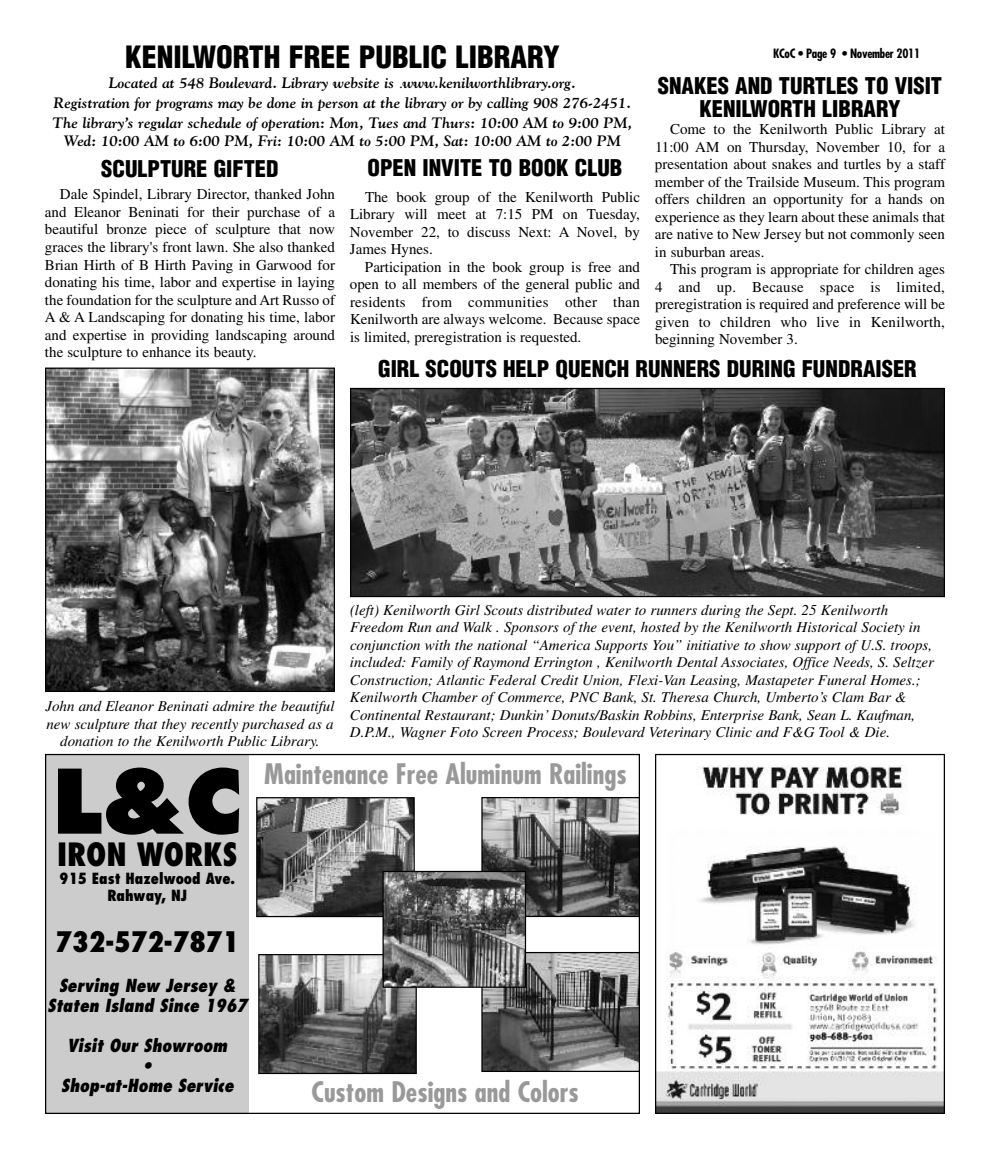
<style>
.page{position:relative;width:990px;height:1159px;background:#fff}
.page>*{position:absolute;margin:0;border:0;box-sizing:border-box;transform-origin:0 0}
.t1{font:800 86.25px "Futura";color:#000}
.t2{font:800 condensed 31.25px "Futura";color:#000}
.t3{font:900 condensed 30px "Helvetica";color:#000}
.t4{font:700 condensed 27.5px "Futura";color:#999}
.t5{font:800 condensed 27.5px "Futura";color:#000}
.t6{font:900 condensed 22.5px/22.5px "Helvetica";color:#000;text-align:center}
.t7{font:italic 800 condensed 17.5px/20px "Futura";color:#000;text-align:center}
.t8{font:15px/17.5px "Times";color:#000;text-align:justify}
.t9{font:italic 15px/17.5px "Times";color:#000;text-align:center}
.t10{font:italic 700 15px/19.6px "Goudy";color:#000;text-align:center}
.t11{font:800 condensed 15px/17.5px "Futura";color:#000;text-align:center}
.t12{font:700 condensed 12.5px "Futura";letter-spacing:-.025em;color:#000}
.s1{font-family:"Times";font-weight:400;font-style:normal}
</style>
<div class="page">
<img style="left:657px;top:765px;width:286px;height:347px">
<div style="left:655px;top:754px;width:290px;height:360px;border:1px solid #000"></div>
<img style="left:47px;top:369px;width:286px;height:321px">
<div style="left:45px;top:367px;width:290px;height:325px;border:1px solid #000"></div>
<img style="left:352px;top:390px;width:591px;height:205px">
<div style="left:350px;top:388px;width:595px;height:209px;border:1px solid #000"></div>
<div style="left:45px;top:755px;width:204px;height:359px;background:#ccc"></div>
<img style="left:483px;top:799px;width:155px;height:116px">
<div style="left:481px;top:797px;width:159px;height:120px;border:1px solid #000"></div>
<img style="left:258px;top:799px;width:155px;height:116px">
<div style="left:256px;top:797px;width:159px;height:120px;border:1px solid #000"></div>
<img style="left:483px;top:954px;width:155px;height:116px">
<div style="left:481px;top:952px;width:159px;height:120px;border:1px solid #000"></div>
<img style="left:260px;top:956px;width:155px;height:116px">
<div style="left:258px;top:954px;width:159px;height:120px;border:1px solid #000"></div>
<img style="left:384px;top:873px;width:140px;height:113px">
<div style="left:382px;top:871px;width:144px;height:117px;border:1px solid #000"></div>
<h3 class="t3" style="left:125px;top:40px;width:436px">KENILWORTH FREE PUBLIC LIBRARY</h3>
<p class="t10" style="left:52px;top:73px;width:582px">Located at 548 Boulevard. Library website is <span class="s1">.</span>www.kenilworthlibrary.org.<br>Registration for programs may be done in person at the library or by calling 908 276-2451.<br>The library’s regular schedule of operation: Mon, Tues and Thurs: 10:00 AM to 9:00 PM, Wed: 10:00 AM to 6:00 PM, Fri: 10:00 AM to 5:00 PM, Sat: 10:00 AM to 2:00 PM</p>
<p class="t12" style="left:773px;top:47px;width:149px">KCoC • Page 9 • November 2011</p>
<h3 class="t6" style="left:658px;top:75px;width:286px">SNAKES AND TURTLES TO VISIT<br>KENILWORTH LIBRARY</h3>
<p class="t8" style="left:655px;top:122px;width:292px;text-indent:15px">Come to the Kenilworth Public Library at 11:00 AM on Thursday, November 10, for a presentation about snakes and turtles by a staff member of the Trailside Museum. This program offers children an opportunity for a hands on experience as they learn about these animals that are native to New Jersey but not commonly seen in suburban areas.</p>
<p class="t8" style="left:655px;top:262px;width:292px;text-indent:15px">This program is appropriate for children ages 4 and up. Because space is limited, preregistration is required and preference will be given to children who live in Kenilworth, beginning November 3.</p>
<h3 class="t6" style="left:101px;top:158px;width:179px">SCULPTURE GIFTED</h3>
<h3 class="t6" style="left:368px;top:157px;width:256px">OPEN INVITE TO BOOK CLUB</h3>
<p class="t8" style="left:45px;top:187px;width:292px;text-indent:15px">Dale Spindel, Library Director, thanked John and Eleanor Beninati for their purchase of a beautiful bronze piece of sculpture that now graces the library's front lawn. She also thanked Brian Hirth of B Hirth Paving in Garwood for donating his time, labor and expertise in laying the foundation for the sculpture and Art Russo of A &amp; A Landscaping for donating his time, labor and expertise in providing landscaping around the sculpture to enhance its beauty.</p>
<p class="t8" style="left:350px;top:189px;width:292px;text-indent:15px">The book group of the Kenilworth Public Library will meet at 7:15 PM on Tuesday, November 22, to discuss Next: A Novel, by James Hynes.</p>
<p class="t8" style="left:350px;top:259px;width:292px;text-indent:15px">Participation in the book group is free and open to all members of the general public and residents from communities other than Kenilworth are always welcome. Because space is limited, preregistration is requested.</p>
<h3 class="t6" style="left:378px;top:358px;width:540px">GIRL SCOUTS HELP QUENCH RUNNERS DURING FUNDRAISER</h3>
<p class="t9" style="left:45px;top:699px;width:291px">John and Eleanor Beninati admire the beautiful new sculpture that they recently purchased as a donation to the Kenilworth Public Library.</p>
<p class="t9" style="left:350px;top:602px;width:586px;text-align:left">(left) Kenilworth Girl Scouts distributed water to runners during the Sept. 25 Kenilworth Freedom Run and Walk . Sponsors of the event, hosted by the Kenilworth Historical Society in conjunction with the national “America Supports You” initiative to show support of U.S. troops, included: Family of Raymond Errington , Kenilworth Dental Associates, Office Needs, S. Seltzer Construction; Atlantic Federal Credit Union, Flexi-Van Leasing, Mastapeter Funeral Homes.; Kenilworth Chamber of Commerce, PNC Bank, St. Theresa Church, Umberto’s Clam Bar &amp; Continental Restaurant; Dunkin’ Donuts/Baskin Robbins, Enterprise Bank, Sean L. Kaufman, D.P.M., Wagner Foto Screen Process; Boulevard Veterinary Clinic and F&amp;G Tool &amp; Die.</p>
<h1 class="t1" style="left:53px;top:764px;width:191px">L&amp;C</h1>
<h2 class="t2" style="left:57px;top:841px;width:182px">IRON WORKS</h2>
<p class="t11" style="left:60px;top:871px;width:177px">915 East Hazelwood Ave.<br>Rahway, NJ</p>
<h3 class="t5" style="left:56px;top:930px;width:185px">732-572-7871</h3>
<p class="t7" style="left:47px;top:977px;width:201px">Serving New Jersey &amp;<br>Staten Island Since 1967</p>
<p class="t7" style="left:61px;top:1037px;width:174px">Visit Our Showroom<br>•<br>Shop-at-Home Service</p>
<h3 class="t4" style="left:264px;top:762px;width:364px">Maintenance Free Aluminum Railings</h3>
<h3 class="t4" style="left:312px;top:1079px;width:269px">Custom Designs and Colors</h3>
</div>
